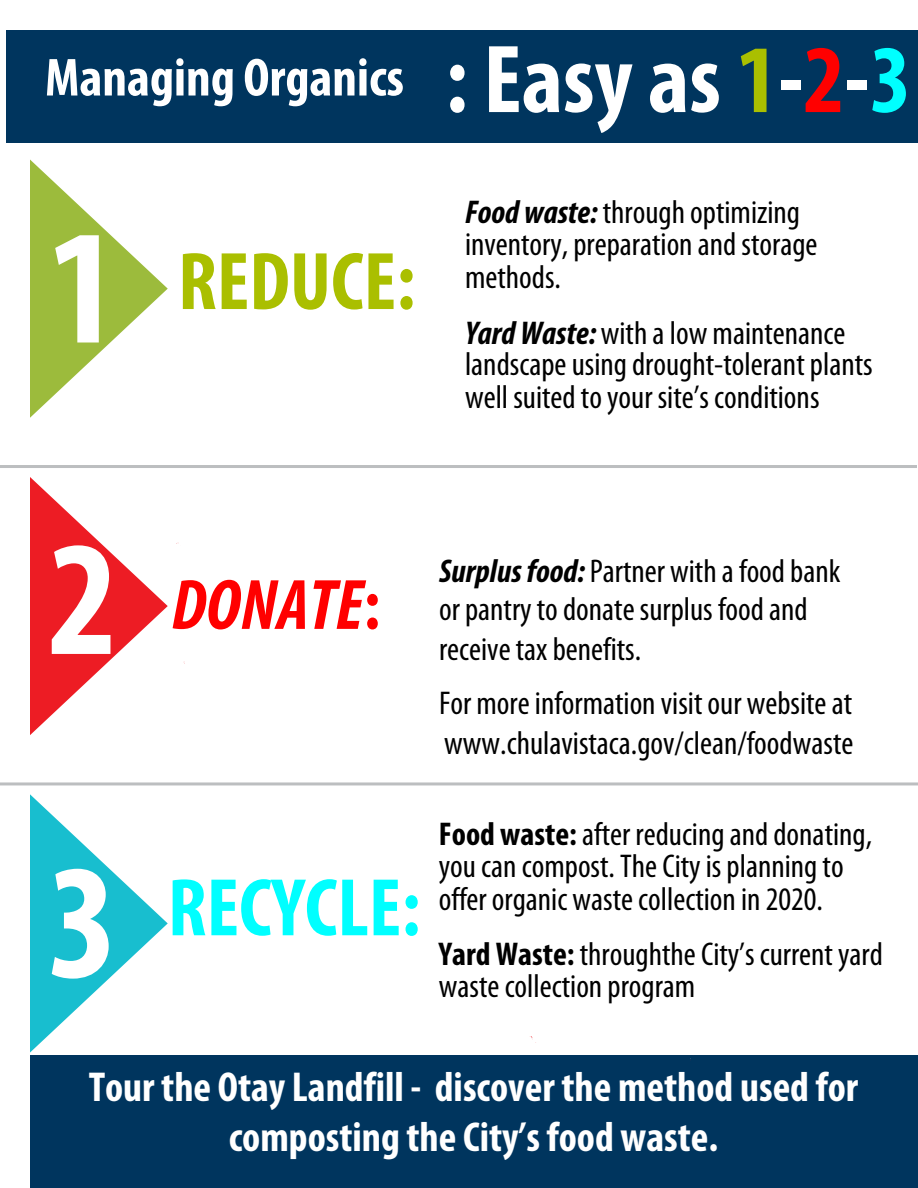
<style>
.page{position:relative;width:918px;height:1188px;background:#fff}
.page>*{position:absolute;margin:0;border:0;box-sizing:border-box;transform-origin:0 0}
.t1{font:700 condensed 165px "Myriad Pro";color:#fff}
.t2{font:700 condensed 82.5px "Myriad Pro";color:#0ff}
.t3{font:700 condensed 82.5px "Myriad Pro";color:#aabf00}
.t4{font:italic 700 condensed 72px "Myriad Pro";color:#f00}
.t5{font:700 condensed 54px "Myriad Pro";color:#fff}
.t6{font:700 condensed 42px/50.4px "Myriad Pro";color:#fff;text-align:center}
.t7{font:condensed 33px/32.2px "Myriad Pro";color:#000}
.s1{font-size:97.5px}
.s2{font-size:97.5px;color:#aabf00}
.s3{font-size:97.5px;color:#f00}
.s4{font-size:97.5px;color:#0ff}
.s5{font-weight:700;font-style:italic}
.s6{font-style:normal}
.s7{font-weight:700}
</style>
<div class="page">
<div style="left:30px;top:1056px;width:888px;height:132px;background:#00355e"></div>
<svg style="left:30px;top:785px;width:138px;height:271px"></svg>
<svg style="left:30px;top:477px;width:138px;height:258px"></svg>
<svg style="left:30px;top:159px;width:138px;height:259px"></svg>
<div style="left:6px;top:31px;width:912px;height:112px;background:#00355e"></div>
<hr style="left:0;top:782px;width:917px;height:3px;background:#bcbec0">
<hr style="left:0;top:465px;width:917px;height:3px;background:#bcbec0">
<h3 class="t5" style="left:45px;top:44px;width:868px">Managing Organics <span class="s1">: Easy as</span> <span class="s2">1</span><span class="s1">-</span><span class="s3">2</span><span class="s1">-</span><span class="s4">3</span></h3>
<h1 class="t1" style="left:48px;top:184px;width:72px">1</h1>
<h1 class="t1" style="left:48px;top:496px;width:72px">2</h1>
<h1 class="t1" style="left:48px;top:819px;width:72px">3</h1>
<h2 class="t3" style="left:178px;top:230px;width:239px">REDUCE:</h2>
<p class="t7" style="left:465px;top:196px;width:354px"><span class="s5">Food waste:</span> through optimizing inventory, preparation and storage methods.</p>
<p class="t7" style="left:465px;top:316px;width:409px"><span class="s5">Yard Waste:</span> with a low maintenance landscape using drought-tolerant plants well suited to your site’s conditions</p>
<h3 class="t4" style="left:171px;top:560px;width:210px">DONATE<span class="s6">:</span></h3>
<p class="t7" style="left:439px;top:551px;width:403px;line-height:38.8px"><span class="s5">Surplus food:</span> Partner with a food bank or pantry to donate surplus food and receive tax benefits.</p>
<p class="t7" style="left:439px;top:683px;width:416px;line-height:39.6px">For more information visit our website at www.chulavistaca.gov/clean/foodwaste</p>
<h2 class="t2" style="left:168px;top:856px;width:254px">RECYCLE:</h2>
<p class="t7" style="left:439px;top:818px;width:435px"><span class="s7">Food waste:</span> after reducing and donating, you can compost. The City is planning to offer organic waste collection in 2020.</p>
<p class="t7" style="left:439px;top:938px;width:446px;line-height:31.7px"><span class="s7">Yard Waste:</span> throughthe City’s current yard waste collection program</p>
<p class="t6" style="left:89px;top:1061px;width:771px">Tour the Otay Landfill - discover the method used for composting the City’s food waste.</p>
</div>
